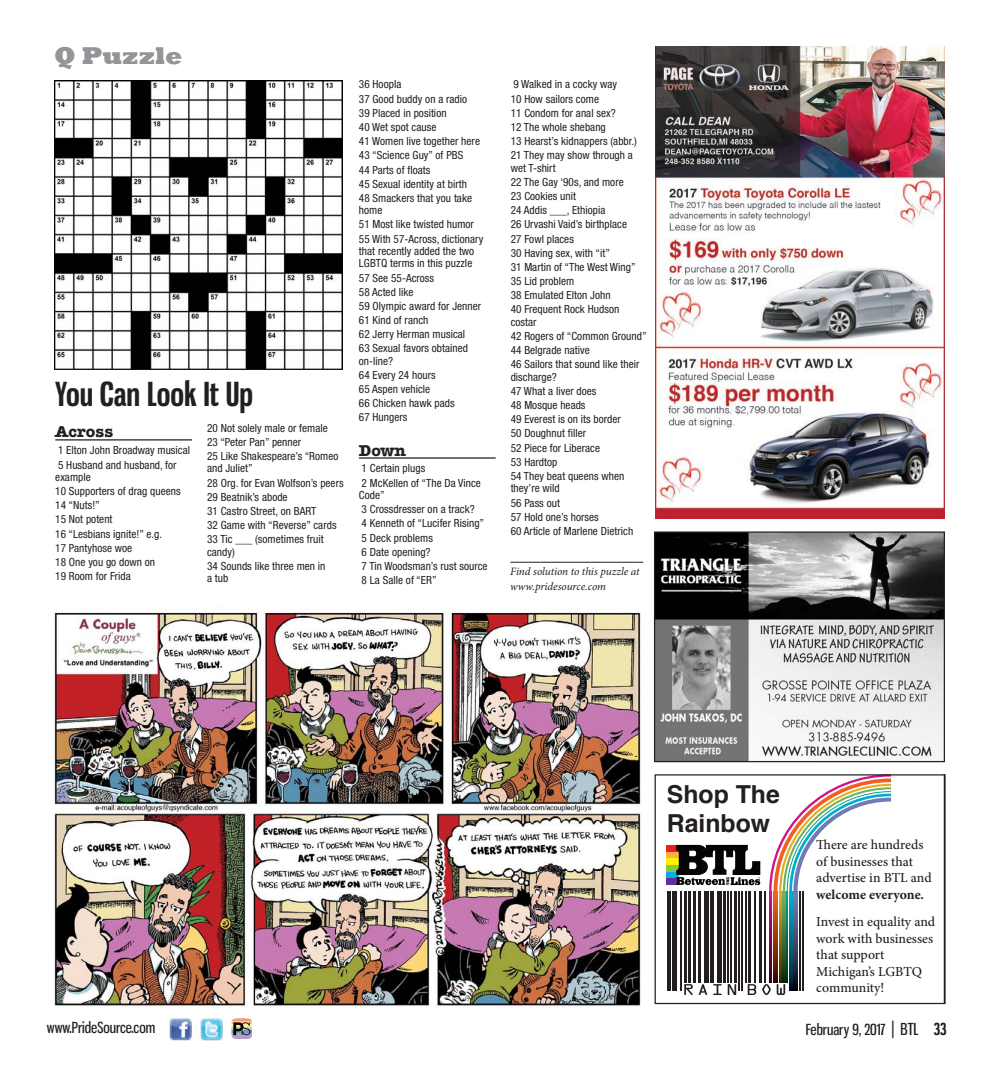
<style>
.page{position:relative;width:990px;height:1080px;background:#fff}
.page>*{position:absolute;margin:0;border:0;box-sizing:border-box;transform-origin:0 0}
.Headline_2_-_Small{font:700 32.5px "Gnuolane Rg";color:#231f20}
.Column_Name{font:800 25px "Rockwell";color:#939598}
.t1{font:700 24.75px/29.8px "Helvetica";color:#231f20}
.Puzzle_Across_Down{font:16.25px "Dateline Bold SWFTE";color:#231f20}
.t2{font:15px "Gnuolane Rg";color:#231f20}
.t3{font:500 13.75px/16.5px "Minion Pro";letter-spacing:-.005em;color:#231f20}
.Puzzle_Text{font:condensed 11.25px/12.4px "Helvetica Neue LT Std";letter-spacing:.005em;color:#231f20}
.Tag_Line{font:italic 11.25px/15px "Minion Pro";letter-spacing:-.01em;color:#231f20}
.s1{font-weight:700}
.s2{font-size:17.5px}
.s3{font-size:16.25px}
.s4{font-weight:700;font-size:16.25px}
</style>
<div class="page">
<img style="left:201px;top:1018px;width:21px;height:22px">
<img style="left:170px;top:1018px;width:21px;height:22px">
<hr style="left:231px;top:1018px;width:21px;height:3px;background:#f69a7a">
<hr style="left:231px;top:1021px;width:21px;height:3px;background:#fdc88a">
<hr style="left:231px;top:1024px;width:21px;height:3px;background:#f6f3a2">
<hr style="left:231px;top:1027px;width:21px;height:3px;background:#b7d99b">
<hr style="left:231px;top:1030px;width:21px;height:3px;background:#868fc4">
<hr style="left:231px;top:1033px;width:21px;height:3px;background:#8fafd8">
<hr style="left:231px;top:1036px;width:21px;height:3px;background:#bb9cc9">
<svg style="left:233px;top:1022px;width:17px;height:13px"></svg>
<hr style="left:55px;top:439px;width:137px;height:2px;background:#231f20">
<hr style="left:359px;top:457px;width:137px;height:2px;background:#231f20">
<hr style="left:510px;top:562px;width:133px;height:1px;background:#231f20">
<img style="left:54px;top:80px;width:289px;height:289px">
<img style="left:54px;top:611px;width:587px;height:398px">
<img style="left:655px;top:46px;width:290px;height:473px">
<img style="left:656px;top:533px;width:287px;height:227px">
<div style="left:654px;top:531px;width:291px;height:231px;border:1px solid #231f20"></div>
<svg style="left:667px;top:776px;width:277px;height:226px"></svg>
<div style="left:666px;top:878px;width:13px;height:7px;background:#652d91"></div>
<div style="left:666px;top:871px;width:13px;height:7px;background:#00aeef"></div>
<div style="left:666px;top:865px;width:13px;height:7px;background:#8bc63e"></div>
<div style="left:666px;top:858px;width:13px;height:7px;background:#fff101"></div>
<div style="left:666px;top:852px;width:13px;height:6px;background:#fbb03f"></div>
<div style="left:666px;top:845px;width:13px;height:7px;background:#ee1d23"></div>
<svg style="left:676px;top:845px;width:84px;height:40px"></svg>
<div style="left:655px;top:774px;width:291px;height:230px;border:1px solid #231f20"></div>
<p class="Column_Name" style="left:54px;top:41px;width:130px">Q Puzzle</p>
<p class="Headline_2_-_Small" style="left:55px;top:374px;width:199px">You Can Look It Up</p>
<p class="Puzzle_Across_Down" style="left:55px;top:422px;width:59px">Across</p>
<p class="Puzzle_Text" style="left:58px;top:444px;width:134px">1 Elton John Broadway musical</p>
<p class="Puzzle_Text" style="left:55px;top:458px;width:123px">5 Husband and husband, for example</p>
<p class="Puzzle_Text" style="left:55px;top:485px;width:127px">10 Supporters of drag queens</p>
<p class="Puzzle_Text" style="left:55px;top:499px;width:46px">14 “Nuts!”</p>
<p class="Puzzle_Text" style="left:55px;top:513px;width:59px">15 Not potent</p>
<p class="Puzzle_Text" style="left:55px;top:527px;width:108px">16 “Lesbians ignite!” e.g.</p>
<p class="Puzzle_Text" style="left:55px;top:542px;width:78px">17 Pantyhose woe</p>
<p class="Puzzle_Text" style="left:55px;top:556px;width:101px">18 One you go down on</p>
<p class="Puzzle_Text" style="left:55px;top:570px;width:77px">19 Room for Frida</p>
<p class="Puzzle_Text" style="left:207px;top:421px;width:122px">20 Not solely male or female</p>
<p class="Puzzle_Text" style="left:207px;top:436px;width:96px">23 “Peter Pan” penner</p>
<p class="Puzzle_Text" style="left:207px;top:450px;width:133px">25 Like Shakespeare’s “Romeo and Juliet”</p>
<p class="Puzzle_Text" style="left:207px;top:476px;width:138px">28 Org. for Evan Wolfson’s peers</p>
<p class="Puzzle_Text" style="left:207px;top:491px;width:82px">29 Beatnik’s abode</p>
<p class="Puzzle_Text" style="left:207px;top:505px;width:111px">31 Castro Street, on BART</p>
<p class="Puzzle_Text" style="left:207px;top:519px;width:131px">32 Game with “Reverse” cards</p>
<p class="Puzzle_Text" style="left:207px;top:533px;width:118px">33 Tic ___ (sometimes fruit candy)</p>
<p class="Puzzle_Text" style="left:207px;top:560px;width:120px">34 Sounds like three men in a tub</p>
<p class="Puzzle_Text" style="left:359px;top:78px;width:44px">36 Hoopla</p>
<p class="Puzzle_Text" style="left:359px;top:92px;width:110px">37 Good buddy on a radio</p>
<p class="Puzzle_Text" style="left:359px;top:107px;width:89px">39 Placed in position</p>
<p class="Puzzle_Text" style="left:359px;top:121px;width:79px">40 Wet spot cause</p>
<p class="Puzzle_Text" style="left:359px;top:135px;width:123px">41 Women live together here</p>
<p class="Puzzle_Text" style="left:359px;top:149px;width:106px">43 “Science Guy” of PBS</p>
<p class="Puzzle_Text" style="left:359px;top:163px;width:73px">44 Parts of floats</p>
<p class="Puzzle_Text" style="left:359px;top:177px;width:110px">45 Sexual identity at birth</p>
<p class="Puzzle_Text" style="left:359px;top:192px;width:115px">48 Smackers that you take home</p>
<p class="Puzzle_Text" style="left:359px;top:218px;width:117px">51 Most like twisted humor</p>
<p class="Puzzle_Text" style="left:359px;top:232px;width:126px">55 With 57-Across, dictionary that recently added the two<br>LGBTQ terms in this puzzle</p>
<p class="Puzzle_Text" style="left:359px;top:271px;width:77px">57 See 55-Across</p>
<p class="Puzzle_Text" style="left:359px;top:285px;width:56px">58 Acted like</p>
<p class="Puzzle_Text" style="left:359px;top:300px;width:124px">59 Olympic award for Jenner</p>
<p class="Puzzle_Text" style="left:359px;top:314px;width:71px">61 Kind of ranch</p>
<p class="Puzzle_Text" style="left:359px;top:328px;width:108px">62 Jerry Herman musical</p>
<p class="Puzzle_Text" style="left:359px;top:342px;width:111px">63 Sexual favors obtained on-line?</p>
<p class="Puzzle_Text" style="left:359px;top:369px;width:78px">64 Every 24 hours</p>
<p class="Puzzle_Text" style="left:359px;top:383px;width:73px">65 Aspen vehicle</p>
<p class="Puzzle_Text" style="left:359px;top:397px;width:97px">66 Chicken hawk pads</p>
<p class="Puzzle_Text" style="left:359px;top:411px;width:50px">67 Hungers</p>
<p class="Puzzle_Across_Down" style="left:359px;top:440px;width:49px">Down</p>
<p class="Puzzle_Text" style="left:362px;top:462px;width:65px">1 Certain plugs</p>
<p class="Puzzle_Text" style="left:359px;top:476px;width:124px">2 McKellen of “The Da Vince<br>Code”</p>
<p class="Puzzle_Text" style="left:362px;top:503px;width:115px">3 Crossdresser on a track?</p>
<p class="Puzzle_Text" style="left:362px;top:517px;width:124px">4 Kenneth of “Lucifer Rising”</p>
<p class="Puzzle_Text" style="left:362px;top:531px;width:73px">5 Deck problems</p>
<p class="Puzzle_Text" style="left:362px;top:545px;width:70px">6 Date opening?</p>
<p class="Puzzle_Text" style="left:362px;top:560px;width:128px">7 Tin Woodsman’s rust source</p>
<p class="Puzzle_Text" style="left:362px;top:574px;width:77px">8 La Salle of “ER”</p>
<p class="Puzzle_Text" style="left:513px;top:78px;width:105px">9 Walked in a cocky way</p>
<p class="Puzzle_Text" style="left:511px;top:92px;width:90px">10 How sailors come</p>
<p class="Puzzle_Text" style="left:511px;top:107px;width:107px">11 Condom for anal sex?</p>
<p class="Puzzle_Text" style="left:511px;top:121px;width:97px">12 The whole shebang</p>
<p class="Puzzle_Text" style="left:511px;top:135px;width:128px">13 Hearst’s kidnappers (abbr.)</p>
<p class="Puzzle_Text" style="left:511px;top:149px;width:124px">21 They may show through a wet T-shirt</p>
<p class="Puzzle_Text" style="left:511px;top:176px;width:115px">22 The Gay ‘90s, and more</p>
<p class="Puzzle_Text" style="left:511px;top:190px;width:67px">23 Cookies unit</p>
<p class="Puzzle_Text" style="left:511px;top:204px;width:96px">24 Addis ___, Ethiopia</p>
<p class="Puzzle_Text" style="left:511px;top:218px;width:118px">26 Urvashi Vaid’s birthplace</p>
<p class="Puzzle_Text" style="left:511px;top:232px;width:65px">27 Fowl places</p>
<p class="Puzzle_Text" style="left:511px;top:247px;width:101px">30 Having sex, with “it”</p>
<p class="Puzzle_Text" style="left:511px;top:261px;width:126px">31 Martin of “The West Wing”</p>
<p class="Puzzle_Text" style="left:511px;top:275px;width:65px">35 Lid problem</p>
<p class="Puzzle_Text" style="left:511px;top:289px;width:101px">38 Emulated Elton John</p>
<p class="Puzzle_Text" style="left:511px;top:303px;width:110px">40 Frequent Rock Hudson costar</p>
<p class="Puzzle_Text" style="left:511px;top:330px;width:137px">42 Rogers of “Common Ground”</p>
<p class="Puzzle_Text" style="left:511px;top:344px;width:81px">44 Belgrade native</p>
<p class="Puzzle_Text" style="left:511px;top:358px;width:130px">46 Sailors that sound like their discharge?</p>
<p class="Puzzle_Text" style="left:511px;top:385px;width:87px">47 What a liver does</p>
<p class="Puzzle_Text" style="left:511px;top:399px;width:76px">48 Mosque heads</p>
<p class="Puzzle_Text" style="left:511px;top:413px;width:112px">49 Everest is on its border</p>
<p class="Puzzle_Text" style="left:511px;top:427px;width:77px">50 Doughnut filler</p>
<p class="Puzzle_Text" style="left:511px;top:441px;width:91px">52 Piece for Liberace</p>
<p class="Puzzle_Text" style="left:511px;top:456px;width:48px">53 Hardtop</p>
<p class="Puzzle_Text" style="left:511px;top:470px;width:115px">54 They beat queens when they’re wild</p>
<p class="Puzzle_Text" style="left:511px;top:496px;width:51px">56 Pass out</p>
<p class="Puzzle_Text" style="left:511px;top:510px;width:90px">57 Hold one’s horses</p>
<p class="Puzzle_Text" style="left:511px;top:525px;width:124px">60 Article of Marlene Dietrich</p>
<p class="Tag_Line" style="left:510px;top:564px;width:131px">Find solution to this puzzle at www.pridesource.com</p>
<p class="t1" style="left:667px;top:779px;width:114px">Shop The<br>Rainbow</p>
<p class="t3" style="left:816px;top:837px;width:117px">There are hundreds of businesses that advertise in BTL and <span class="s1">welcome everyone.</span></p>
<p class="t3" style="left:816px;top:914px;width:120px">Invest in equality and work with businesses that support<br>Michigan’s LGBTQ community!</p>
<h3 class="t2" style="left:47px;top:1019px;width:110px">www.PrideSource.com</h3>
<p class="t2" style="left:806px;top:1021px;width:142px">February 9, 2017 <span class="s2">|</span> <span class="s3">BTL</span> <span class="s4">33</span></p>
</div>
